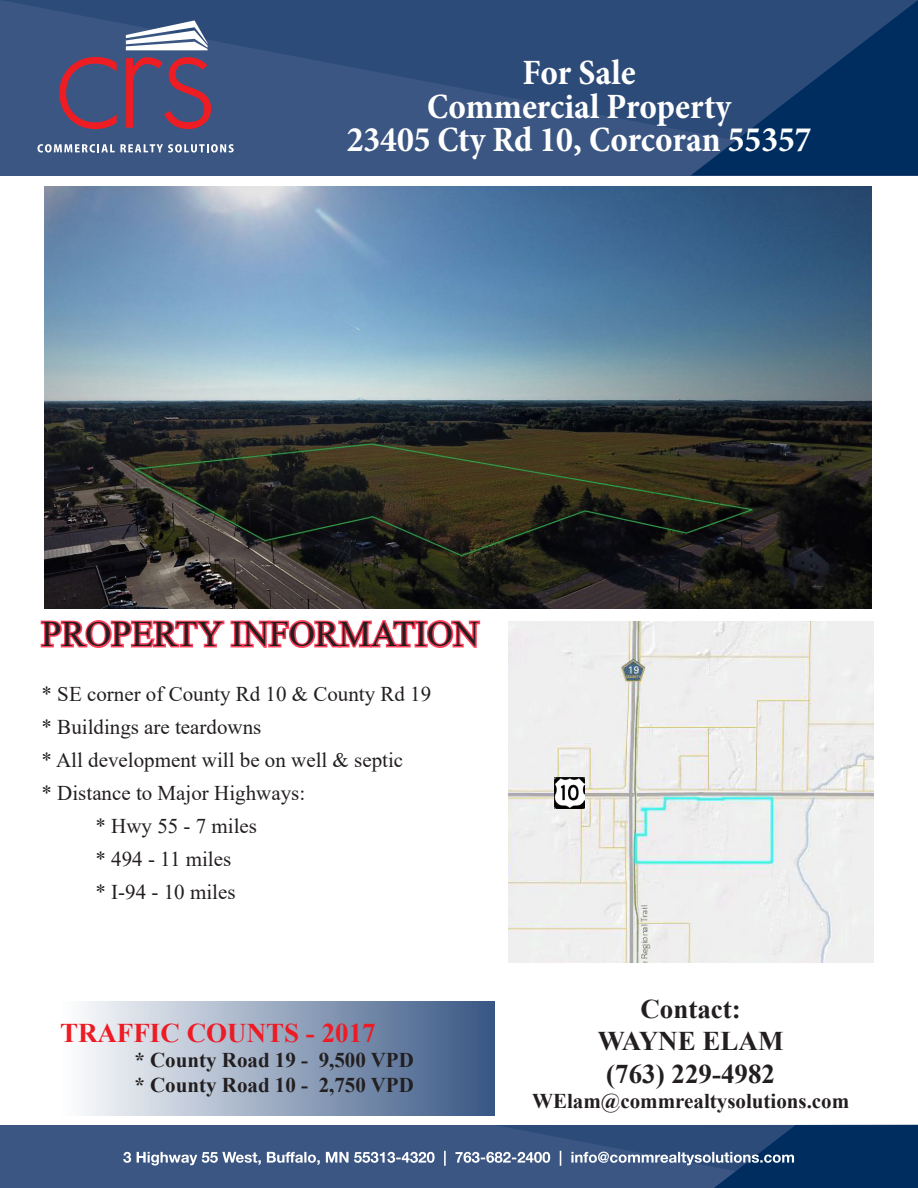
<style>
.page{position:relative;width:918px;height:1188px;background:#fff}
.page>*{position:absolute;margin:0;border:0;box-sizing:border-box;transform-origin:0 0}
.t1{font:700 condensed 36px/33.8px "Minion Pro";color:#fff;text-align:center}
.t2{font:36px "Times New Roman";color:#231f20}
.t3{font:700 27px/32.4px "Times New Roman";color:#231f20;text-align:center}
.t4{font:700 27px "Times New Roman";color:#ed1b24}
.t5{font:21px "Times New Roman";color:#231f20}
.t6{font:700 21px/25.2px "Times New Roman";color:#231f20}
</style>
<div class="page">
<div style="left:0;top:1125px;width:918px;height:63px;background:#3b5682"></div>
<svg style="left:0;top:0;width:918px;height:175px;background:#2c4b79"></svg>
<svg style="left:126px;top:20px;width:82px;height:30px"></svg>
<svg style="left:37px;top:144px;width:197px;height:9px"></svg>
<svg style="left:59px;top:57px;width:58px;height:72px;background:#65486b"></svg>
<svg style="left:126px;top:57px;width:85px;height:72px;background:#6d4567"></svg>
<svg style="left:123px;top:1125px;width:795px;height:63px"></svg>
<svg style="left:40px;top:620px;width:441px;height:28px"></svg>
<img style="left:44px;top:187px;width:828px;height:421px">
<div style="left:54px;top:1001px;width:440px;height:114px;background:linear-gradient(to right,#fff,#385784)"></div>
<img style="left:509px;top:621px;width:365px;height:341px">
<img style="left:555px;top:778px;width:30px;height:30px">
<h1 class="t1" style="left:347px;top:59px;width:467px">For Sale<br>Commercial Property<br>23405 Cty Rd 10, Corcoran 55357</h1>
<h1 class="t2" style="left:42px;top:620px;width:439px">PROPERTY INFORMATION</h1>
<p class="t5" style="left:42px;top:686px;width:391px">* SE corner of County Rd 10 &amp; County Rd 19</p>
<p class="t5" style="left:42px;top:719px;width:221px">* Buildings are teardowns</p>
<p class="t5" style="left:42px;top:752px;width:363px">* All development will be on well &amp; septic</p>
<p class="t5" style="left:42px;top:785px;width:265px">* Distance to Major Highways:</p>
<p class="t5" style="left:96px;top:818px;width:163px">* Hwy 55 - 7 miles</p>
<p class="t5" style="left:96px;top:851px;width:137px">* 494 - 11 miles</p>
<p class="t5" style="left:96px;top:884px;width:141px">* I-94 - 10 miles</p>
<p class="t4" style="left:60px;top:1023px;width:317px">TRAFFIC COUNTS - 2017</p>
<p class="t6" style="left:134px;top:1049px;width:281px">* County Road 19 - 9,500 VPD * County Road 10 - 2,750 VPD</p>
<p class="t3" style="left:598px;top:996px;width:187px">Contact:<br>WAYNE ELAM (763) 229-4982</p>
<p class="t6" style="left:532px;top:1091px;width:319px">WElam@commrealtysolutions.com</p>
</div>
